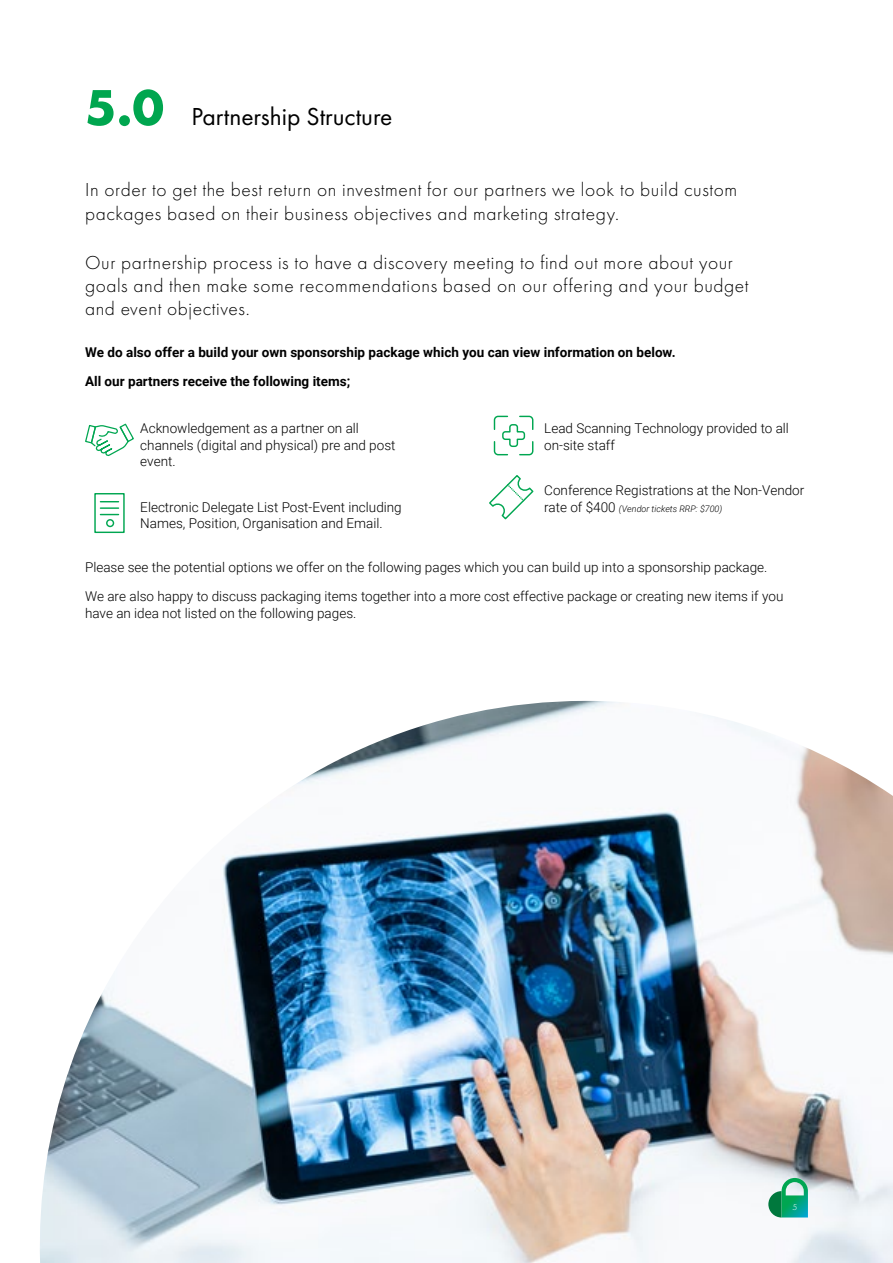
<style>
.page{position:relative;width:893px;height:1263px;background:#fff}
.page>*{position:absolute;margin:0;border:0;box-sizing:border-box;transform-origin:0 0}
.t1{font:25.5px "Futura PT";color:#000}
.t2{font:300 19.5px/23.4px "Futura PT";letter-spacing:.03em;color:#000}
.t3{font:300 13.5px/16.2px "Roboto";color:#000}
.t4{font:700 13.5px/29px "Roboto";color:#000}
.t5{font:italic 300 9px "Roboto";color:#000}
.t6{font:300 9px "Futura PT";color:#fff}
.s1{font-weight:700;font-size:52.5px;color:#00a64f}
.s2{font-style:normal;font-size:13.5px}
</style>
<div class="page">
<img style="left:40px;top:701px;width:853px;height:562px">
<svg style="left:100px;top:501px;width:19px;height:14px"></svg>
<div style="left:94px;top:493px;width:31px;height:40px;border:1px solid #00a651"></div>
<div style="left:106px;top:519px;width:8px;height:8px;border:1px solid #00a651;border-radius:50%"></div>
<svg style="left:85px;top:424px;width:49px;height:32px"></svg>
<svg style="left:494px;top:416px;width:39px;height:39px"></svg>
<svg style="left:489px;top:475px;width:44px;height:44px"></svg>
<svg style="left:768px;top:1178px;width:40px;height:39px"></svg>
<h1 class="t1" style="left:85px;top:101px;width:309px"><span class="s1">5.0</span> Partnership Structure</h1>
<h2 class="t2" style="left:85px;top:178px;width:654px">In order to get the best return on investment for our partners we look to build custom packages based on their business objectives and marketing strategy.</h2>
<h2 class="t2" style="left:85px;top:251px;width:665px">Our partnership process is to have a discovery meeting to find out more about your goals and then make some recommendations based on our offering and your budget and event objectives.</h2>
<p class="t4" style="left:85px;top:337px;width:592px">We do also offer a build your own sponsorship package which you can view information on below.<br>All our partners receive the following items;</p>
<p class="t3" style="left:140px;top:420px;width:257px">Acknowledgement as a partner on all channels (digital and physical) pre and post event.</p>
<p class="t3" style="left:140px;top:498px;width:263px">Electronic Delegate List Post-Event including<br>Names, Position, Organisation and Email.</p>
<p class="t3" style="left:544px;top:420px;width:246px">Lead Scanning Technology provided to all on-site staff</p>
<p class="t3" style="left:544px;top:482px;width:262px">Conference Registrations at the Non-Vendor</p>
<p class="t5" style="left:544px;top:502px;width:180px"><span class="s2">rate of $400</span> (Vendor tickets RRP: $700)</p>
<p class="t3" style="left:85px;top:553px;width:700px;line-height:29px">Please see the potential options we offer on the following pages which you can build up into a sponsorship package.<br>We are also happy to discuss packaging items together into a more cost effective package or creating new items if you</p>
<p class="t3" style="left:85px;top:604px;width:273px">have an idea not listed on the following pages.</p>
<p class="t6" style="left:792px;top:1201px;width:6px">5</p>
</div>
